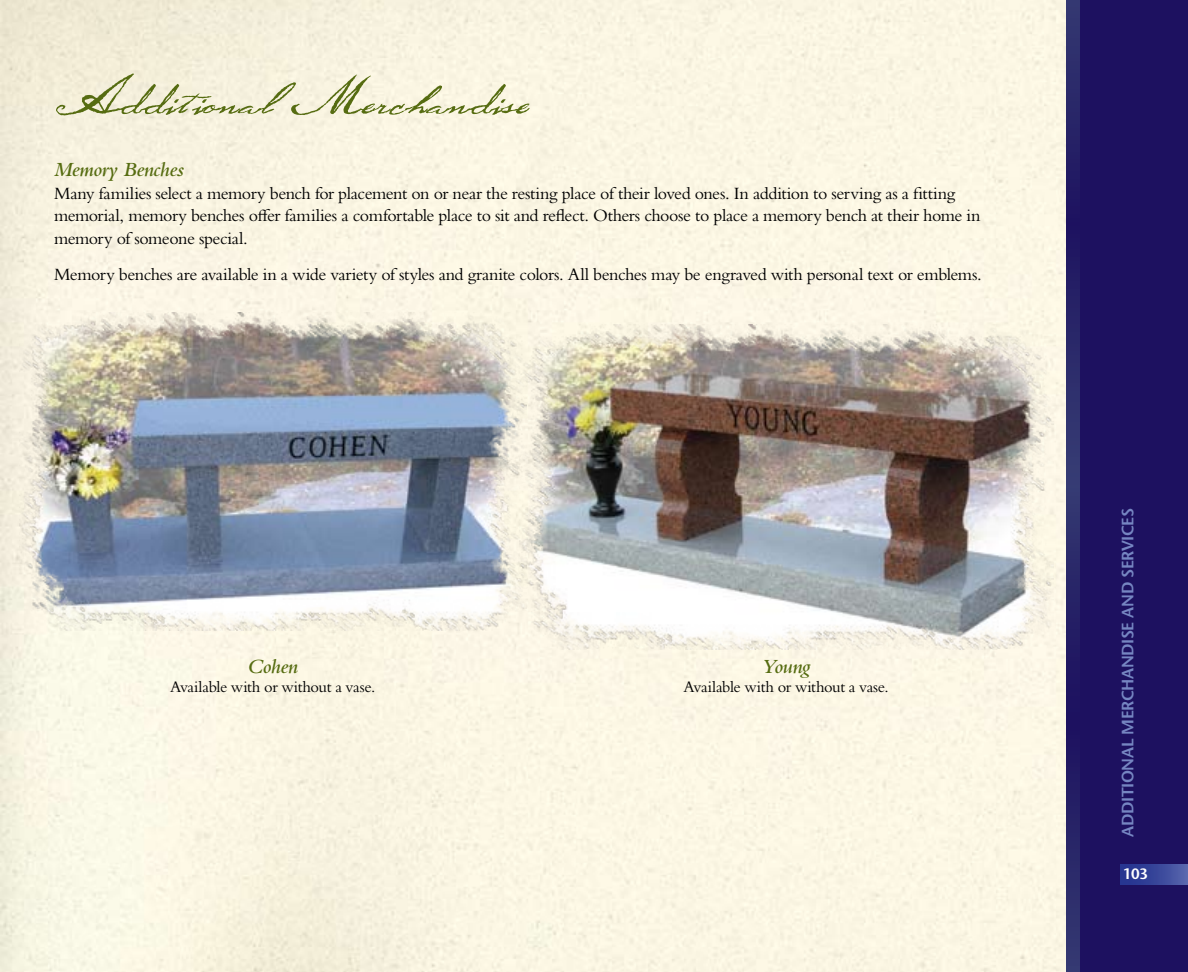
<style>
.page{position:relative;width:1188px;height:972px;background:#fff}
.page>*{position:absolute;margin:0;border:0;box-sizing:border-box;transform-origin:0 0}
.t1{font:72px "Old Glory";letter-spacing:-.015em;color:#566c11}
.t2{font:italic 600 21px "Bembo Std";letter-spacing:-.02em;color:#566c11}
.t3{font:18px/22.5px "Bembo Std";letter-spacing:-.025em;color:#000}
.t4{font:16.5px "Bembo Std";letter-spacing:-.025em;color:#000}
.t5{font:600 16.5px "Stone Sans";letter-spacing:-.02em;color:#7686c2}
.t6{font:600 15px "Stone Sans";color:#fff}
</style>
<div class="page">
<svg style="left:1066px;top:0;width:14px;height:972px;background:#282668"></svg>
<div style="left:1080px;top:0;width:108px;height:972px;background:#1d1160"></div>
<div style="left:1120px;top:864px;width:68px;height:20px;background:linear-gradient(to right,#1e2d8c,#5462aa)"></div>
<img style="left:519px;top:324px;width:535px;height:325px">
<img style="left:19px;top:312px;width:508px;height:319px">
<h1 class="t1" style="left:54px;top:68px;width:476px">Additional Merchandise</h1>
<p class="t2" style="left:54px;top:158px;width:132px">Memory Benches</p>
<p class="t3" style="left:54px;top:181px;width:928px">Many families select a memory bench for placement on or near the resting place of their loved ones. In addition to serving as a fitting memorial, memory benches offer families a comfortable place to sit and reflect. Others choose to place a memory bench at their home in memory of someone special.</p>
<p class="t3" style="left:54px;top:262px;width:929px">Memory benches are available in a wide variety of styles and granite colors. All benches may be engraved with personal text or emblems.</p>
<p class="t2" style="left:248px;top:655px;width:52px">Cohen</p>
<p class="t4" style="left:170px;top:677px;width:207px">Available with or without a vase.</p>
<p class="t2" style="left:762px;top:655px;width:49px">Young</p>
<p class="t4" style="left:684px;top:677px;width:207px">Available with or without a vase.</p>
<p class="t5" style="left:1118px;top:837px;width:331px;rotate:-90deg">Additional Merchandise and Services</p>
<p class="t6" style="left:1123px;top:865px;width:27px">103</p>
</div>
